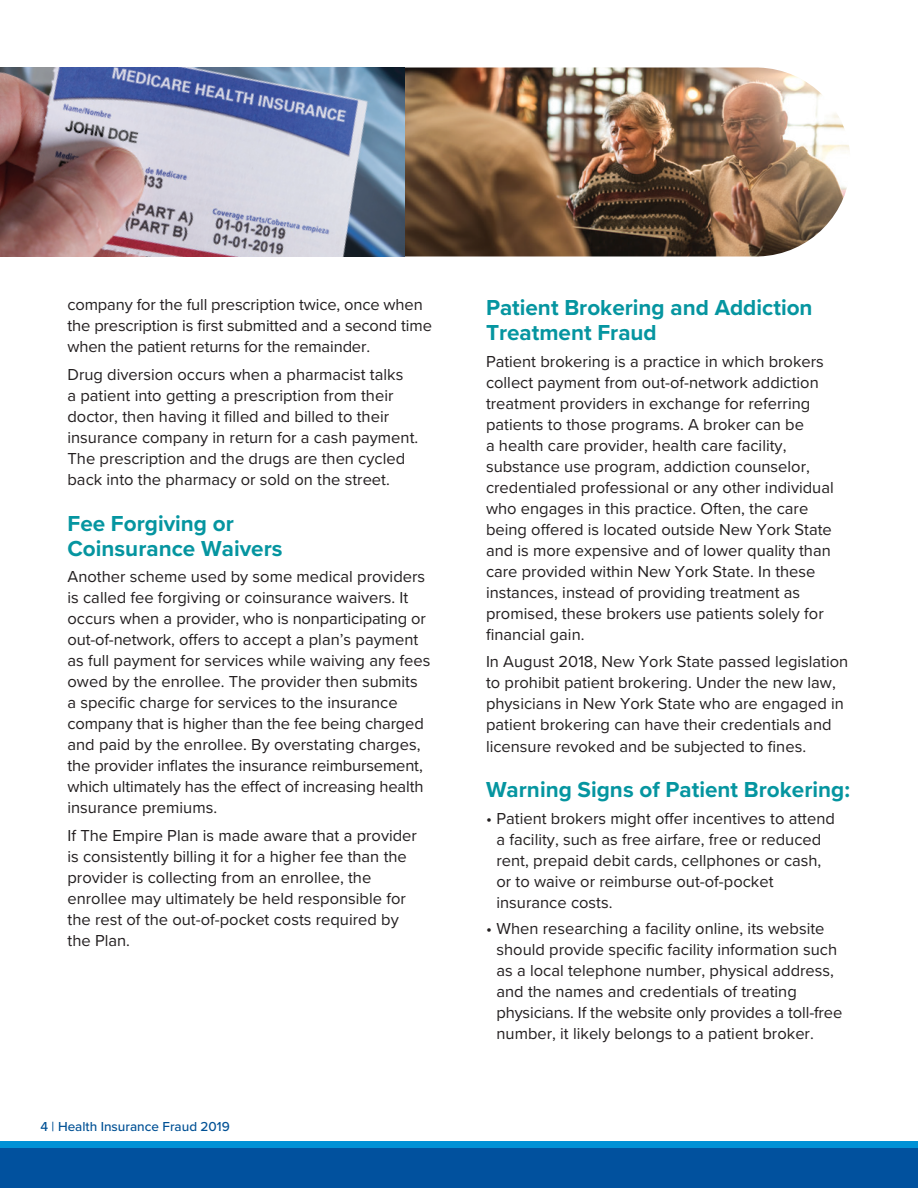
<style>
.page{position:relative;width:918px;height:1188px;background:#fff}
.page>*{position:absolute;margin:0;border:0;box-sizing:border-box;transform-origin:0 0}
.t1{font:700 22.5px/25.5px "Proxima Nova";color:#0595a0}
.t2{font:16.5px/21px "Proxima Nova";color:#231f20}
.t3{font:500 13.5px "Proxima Nova";color:#015195}
</style>
<div class="page">
<div style="left:0;top:1148px;width:918px;height:40px;background:#01519e"></div>
<div style="left:0;top:1141px;width:918px;height:7px;background:#0091d6"></div>
<img style="left:405px;top:68px;width:445px;height:188px">
<img style="left:0;top:68px;width:405px;height:188px">
<p class="t2" style="left:68px;top:293px;width:366px">company for the full prescription twice, once when the prescription is first submitted and a second time when the patient returns for the remainder.</p>
<p class="t2" style="left:68px;top:363px;width:352px">Drug diversion occurs when a pharmacist talks<br>a patient into getting a prescription from their doctor, then having it filled and billed to their insurance company in return for a cash payment.<br>The prescription and the drugs are then cycled back into the pharmacy or sold on the street.</p>
<h1 class="t1" style="left:68px;top:510px;width:217px">Fee Forgiving or<br>Coinsurance Waivers</h1>
<p class="t2" style="left:68px;top:566px;width:364px">Another scheme used by some medical providers is called fee forgiving or coinsurance waivers. It occurs when a provider, who is nonparticipating or out-of-network, offers to accept a plan’s payment as full payment for services while waiving any fees owed by the enrollee. The provider then submits a specific charge for services to the insurance company that is higher than the fee being charged and paid by the enrollee. By overstating charges, the provider inflates the insurance reimbursement, which ultimately has the effect of increasing health insurance premiums.</p>
<p class="t2" style="left:68px;top:825px;width:351px">If The Empire Plan is made aware that a provider is consistently billing it for a higher fee than the provider is collecting from an enrollee, the enrollee may ultimately be held responsible for the rest of the out-of-pocket costs required by the Plan.</p>
<p class="t3" style="left:40px;top:1117px;width:191px">4 | Health Insurance Fraud 2019</p>
<h1 class="t1" style="left:486px;top:294px;width:328px">Patient Brokering and Addiction<br>Treatment Fraud</h1>
<p class="t2" style="left:486px;top:350px;width:349px">Patient brokering is a practice in which brokers collect payment from out-of-network addiction treatment providers in exchange for referring patients to those programs. A broker can be<br>a health care provider, health care facility, substance use program, addiction counselor, credentialed professional or any other individual who engages in this practice. Often, the care being offered is located outside New York State and is more expensive and of lower quality than care provided within New York State. In these instances, instead of providing treatment as promised, these brokers use patients solely for financial gain.</p>
<p class="t2" style="left:486px;top:651px;width:364px">In August 2018, New York State passed legislation to prohibit patient brokering. Under the new law, physicians in New York State who are engaged in patient brokering can have their credentials and licensure revoked and be subjected to fines.</p>
<h1 class="t1" style="left:486px;top:776px;width:365px">Warning Signs of Patient Brokering:</h1>
<p class="t2" style="left:496px;top:807px;width:340px;text-indent:-10px">• Patient brokers might offer incentives to attend a facility, such as free airfare, free or reduced rent, prepaid debit cards, cellphones or cash, or to waive or reimburse out-of-pocket insurance costs.</p>
<p class="t2" style="left:496px;top:917px;width:347px;text-indent:-10px">• When researching a facility online, its website should provide specific facility information such as a local telephone number, physical address, and the names and credentials of treating physicians. If the website only provides a toll-free number, it likely belongs to a patient broker.</p>
</div>
